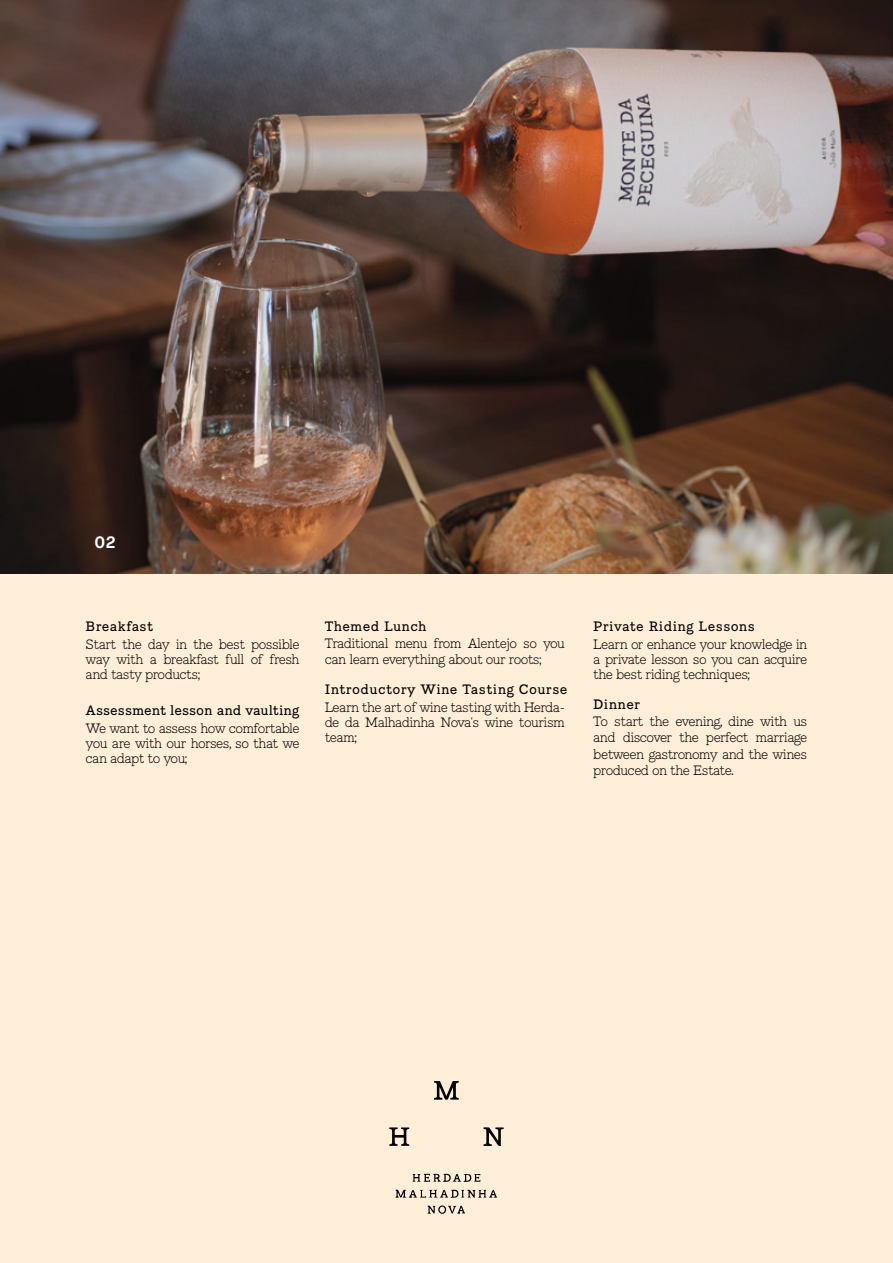
<style>
.page{position:relative;width:893px;height:1263px;background:#ffeed8}
.page>*{position:absolute;margin:0;border:0;box-sizing:border-box;transform-origin:0 0}
.t1{font:700 15.75px "Piek";color:#fff}
.t2{font:300 13.2px/15px "Piek";letter-spacing:-.04em;color:#010101;text-align:justify}
.t3{font:13.2px "Piek";letter-spacing:.02em;color:#010101}
.t4{font:13.2px "Piek";color:#010101}
</style>
<div class="page">
<img style="left:0;top:0;width:893px;height:573px">
<svg style="left:434px;top:1081px;width:25px;height:19px"></svg>
<svg style="left:484px;top:1127px;width:20px;height:19px"></svg>
<svg style="left:389px;top:1127px;width:20px;height:19px"></svg>
<svg style="left:412px;top:1173px;width:68px;height:9px"></svg>
<svg style="left:427px;top:1205px;width:38px;height:9px"></svg>
<svg style="left:395px;top:1189px;width:102px;height:9px"></svg>
<p class="t1" style="left:95px;top:533px;width:22px">02</p>
<p class="t3" style="left:86px;top:618px;width:69px">Breakfast</p>
<p class="t2" style="left:86px;top:637px;width:216px">Start the day in the best possible way with a breakfast full of fresh and tasty products;</p>
<p class="t4" style="left:86px;top:702px;width:215px">Assessment lesson and vaulting</p>
<p class="t2" style="left:86px;top:721px;width:216px">We want to assess how comfortable you are with our horses, so that we can adapt to you;</p>
<p class="t3" style="left:325px;top:619px;width:103px">Themed Lunch</p>
<p class="t2" style="left:325px;top:635px;width:242px;line-height:16.5px">Traditional menu from Alentejo so you can learn everything about our roots;</p>
<p class="t3" style="left:325px;top:682px;width:244px">Introductory Wine Tasting Course</p>
<p class="t2" style="left:325px;top:700px;width:242px">Learn the art of wine tasting with Herda&shy;de da Malhadinha Nova's wine tourism team;</p>
<p class="t3" style="left:593px;top:618px;width:163px">Private Riding Lessons</p>
<p class="t2" style="left:593px;top:637px;width:216px">Learn or enhance your knowledge in a private lesson so you can acquire the best riding techniques;</p>
<p class="t3" style="left:593px;top:696px;width:48px">Dinner</p>
<p class="t2" style="left:593px;top:713px;width:216px;line-height:16.5px">To start the evening, dine with us and discover the perfect marriage between gastronomy and the wines produced on the Estate.</p>
</div>
